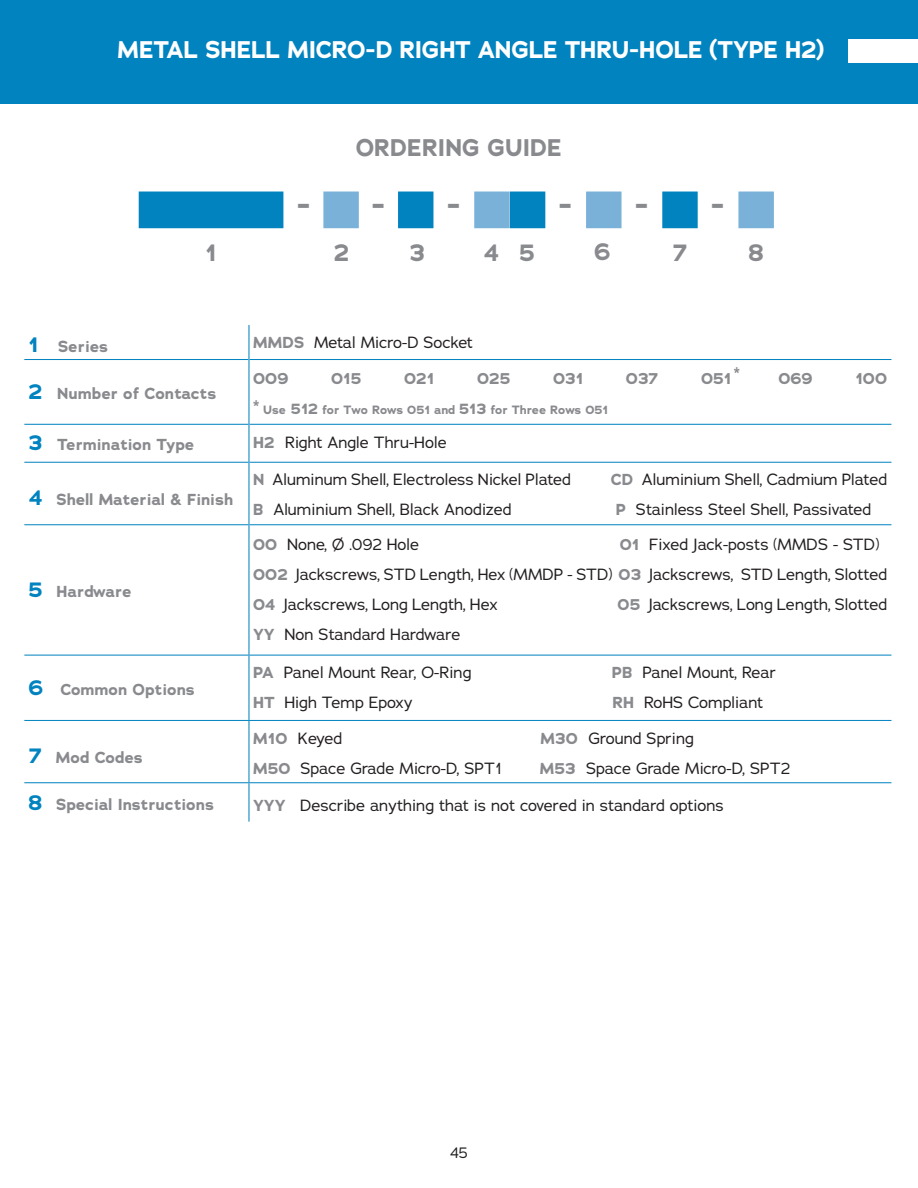
<style>
.page{position:relative;width:918px;height:1188px;background:#fff}
.page>*{position:absolute;margin:0;border:0;box-sizing:border-box;transform-origin:0 0}
.t1{font:700 33px "Adrianna";color:#898a8e}
.t2{font:700 24px "Adrianna";letter-spacing:-.015em;color:#fff}
.t3{font:700 24px "Adrianna";color:#898a8e}
.t4{font:15.9px "Adrianna";color:#231f20}
.t5{font:700 15.9px "Adrianna";color:#898a8e}
.t6{font:700 15.75px "Adrianna";color:#898a8e}
.t7{font:15px "Adrianna";color:#231f20}
.t8{font:700 12px "Adrianna";color:#898a8e}
.s1{font-size:21.15px;color:#0083bf}
.s2{font-weight:700;color:#898a8e}
.s3{font-size:15px}
</style>
<div class="page">
<div style="left:0;top:0;width:918px;height:104px;background:#0083bf"></div>
<div style="left:848px;top:40px;width:70px;height:23px;background:#fff"></div>
<hr style="left:24px;top:359px;width:224px;height:1px;background:#0083bf">
<hr style="left:249px;top:359px;width:642px;height:1px;background:#0083bf">
<hr style="left:24px;top:524px;width:224px;height:1px;background:#0083bf">
<hr style="left:249px;top:524px;width:642px;height:1px;background:#0083bf">
<hr style="left:249px;top:782px;width:642px;height:1px;background:#0083bf">
<hr style="left:24px;top:424px;width:224px;height:1px;background:#0083bf">
<hr style="left:249px;top:424px;width:642px;height:1px;background:#0083bf">
<hr style="left:24px;top:462px;width:224px;height:1px;background:#0083bf">
<hr style="left:249px;top:462px;width:642px;height:1px;background:#0083bf">
<hr style="left:24px;top:655px;width:224px;height:1px;background:#0083bf">
<hr style="left:249px;top:655px;width:642px;height:1px;background:#0083bf">
<hr style="left:249px;top:720px;width:642px;height:1px;background:#0083bf">
<hr style="left:248px;top:325px;width:1px;height:35px;background:#0083bf">
<hr style="left:248px;top:360px;width:1px;height:64px;background:#0083bf">
<hr style="left:248px;top:424px;width:1px;height:38px;background:#0083bf">
<hr style="left:248px;top:462px;width:1px;height:63px;background:#0083bf">
<hr style="left:248px;top:525px;width:1px;height:130px;background:#0083bf">
<hr style="left:248px;top:655px;width:1px;height:65px;background:#0083bf">
<hr style="left:248px;top:721px;width:1px;height:61px;background:#0083bf">
<hr style="left:248px;top:783px;width:1px;height:39px;background:#0083bf">
<hr style="left:24px;top:720px;width:225px;height:1px;background:#0083bf">
<hr style="left:24px;top:782px;width:225px;height:1px;background:#0083bf">
<div style="left:139px;top:192px;width:144px;height:36px;background:#0083bf"></div>
<div style="left:323px;top:192px;width:36px;height:36px;background:#7ab1d8;border:2px solid #7ab1d8"></div>
<div style="left:398px;top:192px;width:35px;height:36px;background:#0083bf"></div>
<div style="left:474px;top:192px;width:36px;height:36px;background:#7ab1d8;border:2px solid #7ab1d8"></div>
<div style="left:510px;top:192px;width:35px;height:36px;background:#0083bf"></div>
<div style="left:586px;top:192px;width:36px;height:36px;background:#7ab1d8;border:2px solid #7ab1d8"></div>
<div style="left:662px;top:192px;width:36px;height:36px;background:#0083bf;border:2px solid #0083bf"></div>
<div style="left:738px;top:192px;width:36px;height:36px;background:#7ab1d8;border:2px solid #7ab1d8"></div>
<p class="t2" style="left:117px;top:33px;width:708px">METAL SHELL MICRO-D RIGHT ANGLE THRU-HOLE (TYPE H2)</p>
<h2 class="t3" style="left:356px;top:132px;width:208px">ORDERING GUIDE</h2>
<p class="t1" style="left:297px;top:183px;width:15px">-</p>
<p class="t1" style="left:372px;top:183px;width:15px">-</p>
<p class="t1" style="left:447px;top:183px;width:15px">-</p>
<p class="t1" style="left:559px;top:183px;width:15px">-</p>
<p class="t1" style="left:635px;top:183px;width:15px">-</p>
<p class="t3" style="left:205px;top:236px;width:13px">1</p>
<p class="t3" style="left:334px;top:236px;width:17px">2</p>
<p class="t3" style="left:410px;top:237px;width:17px">3</p>
<p class="t3" style="left:484px;top:236px;width:17px">4</p>
<p class="t3" style="left:519px;top:236px;width:17px">5</p>
<p class="t3" style="left:594px;top:236px;width:18px">6</p>
<p class="t3" style="left:673px;top:236px;width:16px">7</p>
<p class="t1" style="left:711px;top:183px;width:15px">-</p>
<p class="t3" style="left:749px;top:237px;width:17px">8</p>
<p class="t5" style="left:28px;top:336px;width:81px"><span class="s1">1</span> Series</p>
<p class="t4" style="left:253px;top:332px;width:221px"><span class="s2">MMDS</span> Metal Micro-D Socket</p>
<p class="t5" style="left:28px;top:383px;width:190px"><span class="s1">2</span> Number of Contacts</p>
<p class="t8" style="left:734px;top:363px;width:8px">*</p>
<p class="t5" style="left:253px;top:368px;width:37px">009</p>
<p class="t5" style="left:331px;top:368px;width:32px">015</p>
<p class="t5" style="left:404px;top:368px;width:32px">021</p>
<p class="t5" style="left:477px;top:368px;width:35px">025</p>
<p class="t5" style="left:553px;top:368px;width:32px">031</p>
<p class="t5" style="left:626px;top:368px;width:34px">037</p>
<p class="t5" style="left:701px;top:368px;width:32px">051</p>
<p class="t8" style="left:253px;top:396px;width:8px">*</p>
<p class="t8" style="left:263px;top:402px;width:346px">Use <span class="s3">512</span> for Two Rows 051 and <span class="s3">513</span> for Three Rows 051</p>
<p class="t5" style="left:778px;top:368px;width:36px">069</p>
<p class="t5" style="left:855px;top:368px;width:33px">100</p>
<p class="t5" style="left:28px;top:434px;width:167px"><span class="s1">3</span> Termination Type</p>
<p class="t4" style="left:253px;top:432px;width:195px"><span class="s2">H2</span> Right Angle Thru-Hole</p>
<p class="t5" style="left:28px;top:489px;width:206px"><span class="s1">4</span> Shell Material &amp; Finish</p>
<p class="t4" style="left:253px;top:470px;width:320px"><span class="s2">N</span> Aluminum Shell, Electroless Nickel Plated</p>
<p class="t4" style="left:611px;top:470px;width:278px"><span class="s2">CD</span> Aluminium Shell, Cadmium Plated</p>
<p class="t4" style="left:253px;top:500px;width:260px"><span class="s2">B</span> Aluminium Shell, Black Anodized</p>
<p class="t4" style="left:616px;top:500px;width:257px"><span class="s2">P</span> Stainless Steel Shell, Passivated</p>
<p class="t5" style="left:28px;top:581px;width:105px"><span class="s1">5</span> Hardware</p>
<p class="t6" style="left:28px;top:679px;width:168px"><span class="s1">6</span> Common Options</p>
<p class="t5" style="left:28px;top:747px;width:116px"><span class="s1">7</span> Mod Codes</p>
<p class="t5" style="left:253px;top:534px;width:26px">00</p>
<p class="t4" style="left:287px;top:534px;width:134px">None, Ø .092 Hole</p>
<p class="t4" style="left:620px;top:534px;width:261px"><span class="s2">01</span> Fixed Jack-posts (MMDS - STD)</p>
<p class="t4" style="left:253px;top:564px;width:636px"><span class="s2">002</span> Jackscrews, STD Length, Hex (MMDP - STD) <span class="s2">03</span> Jackscrews, STD Length, Slotted</p>
<p class="t4" style="left:253px;top:594px;width:246px"><span class="s2">04</span> Jackscrews, Long Length, Hex</p>
<p class="t4" style="left:618px;top:594px;width:271px"><span class="s2">05</span> Jackscrews, Long Length, Slotted</p>
<p class="t5" style="left:253px;top:624px;width:23px">YY</p>
<p class="t4" style="left:284px;top:624px;width:178px">Non Standard Hardware</p>
<p class="t4" style="left:253px;top:663px;width:220px"><span class="s2">PA</span> Panel Mount Rear, O-Ring</p>
<p class="t4" style="left:612px;top:663px;width:166px"><span class="s2">PB</span> Panel Mount, Rear</p>
<p class="t4" style="left:253px;top:693px;width:161px"><span class="s2">HT</span> High Temp Epoxy</p>
<p class="t4" style="left:613px;top:693px;width:152px"><span class="s2">RH</span> RoHS Compliant</p>
<p class="t4" style="left:253px;top:728px;width:91px"><span class="s2">M10</span> Keyed</p>
<p class="t4" style="left:541px;top:728px;width:155px"><span class="s2">M30</span> Ground Spring</p>
<p class="t4" style="left:253px;top:758px;width:250px"><span class="s2">M50</span> Space Grade Micro-D, SPT1</p>
<p class="t4" style="left:540px;top:758px;width:252px"><span class="s2">M53</span> Space Grade Micro-D, SPT2</p>
<p class="t5" style="left:28px;top:794px;width:187px"><span class="s1">8</span> Special Instructions</p>
<p class="t4" style="left:253px;top:795px;width:472px"><span class="s2">YYY</span> Describe anything that is not covered in standard options</p>
<p class="t7" style="left:450px;top:1143px;width:19px">45</p>
</div>
